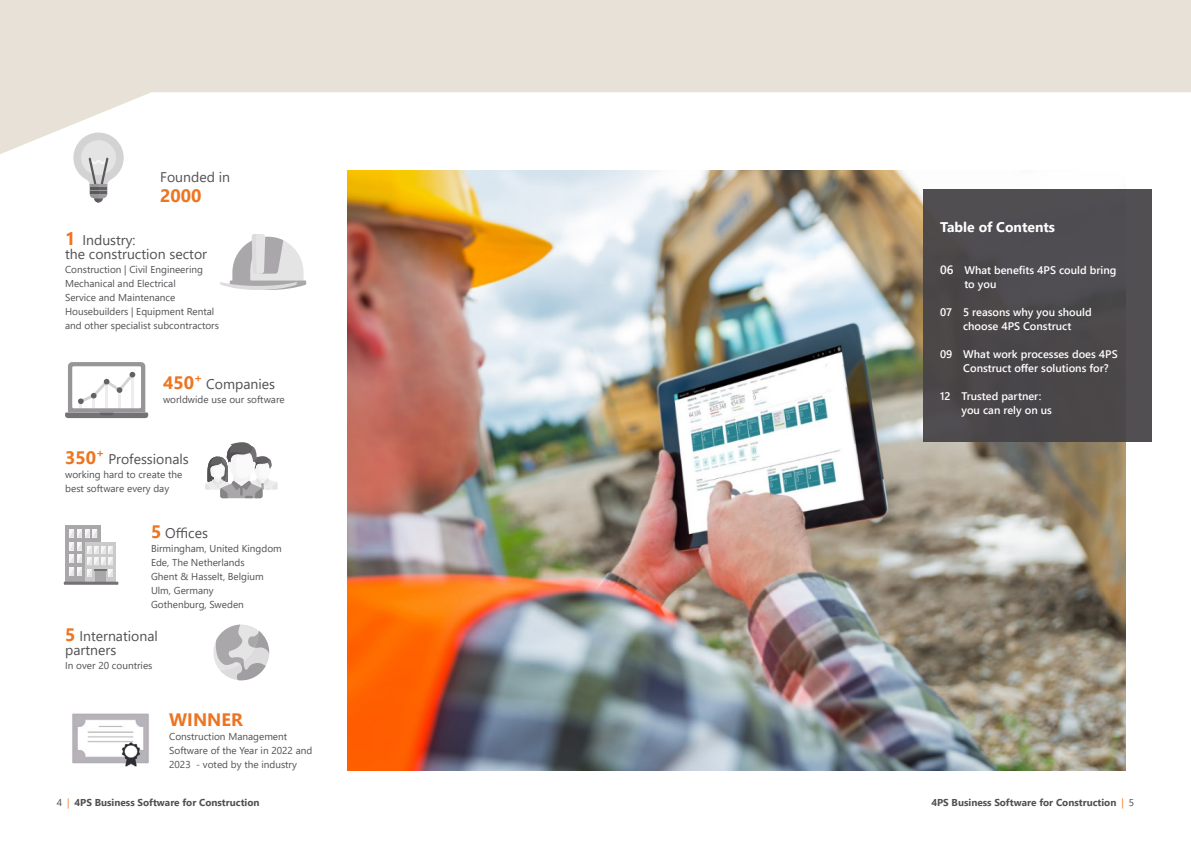
<style>
.page{position:relative;width:1191px;height:842px;background:#fff}
.page>*{position:absolute;margin:0;border:0;box-sizing:border-box;transform-origin:0 0}
.Kopje{font:700 18px "Segoe UI";color:#ed7521}
.Kopje-2{font:14px/14px "Segoe UI";color:#524f53}
.Kopje-3{font:700 14px "Segoe UI";color:#fff}
.platte_tekst{font:14px "Segoe UI";color:#524f53}
.platte_tekst-2{font:600 11px/14px "Segoe UI";color:#fff}
.Kopje-4{font:10px/14px "Segoe UI";color:#524f53}
.t1{font:700 10px "Segoe UI";color:#524f53}
.s1{font-weight:700;font-size:18px;color:#ed7521}
.s2{font-size:12px}
.s3{font-weight:400}
.s4{font-weight:400;color:#ed7521}
</style>
<div class="page">
<svg style="left:0;top:0;width:1191px;height:154px;fill:#e7e1d7"></svg>
<img style="left:348px;top:170px;width:777px;height:600px">
<div style="left:923px;top:189px;width:228px;height:253px;background:#4d494b"></div>
<svg style="left:73px;top:132px;width:51px;height:71px"></svg>
<svg style="left:205px;top:442px;width:72px;height:56px"></svg>
<svg style="left:213px;top:624px;width:56px;height:56px"></svg>
<div style="left:66px;top:525px;width:35px;height:57px;background:#a9a7a9"></div>
<div style="left:85px;top:542px;width:31px;height:40px;background:#cbcacb"></div>
<div style="left:95px;top:571px;width:10px;height:11px;background:#a9a7a9"></div>
<hr style="left:64px;top:582px;width:54px;height:3px;background:#757275">
<svg style="left:70px;top:529px;width:43px;height:48px"></svg>
<svg style="left:65px;top:362px;width:83px;height:56px"></svg>
<svg style="left:220px;top:234px;width:86px;height:56px"></svg>
<img style="left:72px;top:713px;width:77px;height:54px">
<p class="platte_tekst" style="left:160px;top:164px;width:71px">Founded in</p>
<p class="Kopje" style="left:160px;top:178px;width:43px">2000</p>
<p class="Kopje-2" style="left:65px;top:231px;width:144px"><span class="s1">1</span> Industry:<br>the construction sector</p>
<p class="Kopje-4" style="left:65px;top:261px;width:155px">Construction | Civil Engineering<br>Mechanical and Electrical<br>Service and Maintenance<br>Housebuilders | Equipment Rental and other specialist subcontractors</p>
<p class="Kopje" style="left:163px;top:366px;width:41px">450<sup>+</sup></p>
<p class="Kopje-2" style="left:206px;top:376px;width:70px">Companies</p>
<p class="Kopje-4" style="left:163px;top:392px;width:123px">worldwide use our software</p>
<p class="Kopje" style="left:65px;top:440px;width:41px">350<sup>+</sup></p>
<p class="Kopje-2" style="left:108px;top:451px;width:82px">Professionals</p>
<p class="Kopje-4" style="left:65px;top:466px;width:119px">working hard to create the best software every day</p>
<p class="Kopje-2" style="left:151px;top:524px;width:58px"><span class="s1">5</span> Offices</p>
<p class="Kopje-4" style="left:151px;top:540px;width:132px">Birmingham, United Kingdom<br>Ede, The Netherlands<br>Ghent &amp; Hasselt, Belgium<br>Ulm, Germany<br>Gothenburg, Sweden</p>
<p class="Kopje-2" style="left:65px;top:628px;width:94px"><span class="s1">5</span> International partners</p>
<p class="Kopje-4" style="left:65px;top:658px;width:89px">In over 20 countries</p>
<p class="Kopje-3" style="left:940px;top:214px;width:117px">Table of Contents</p>
<p class="platte_tekst-2" style="left:964px;top:262px;width:153px;text-indent:-24px"><span class="s2">06</span> What benefits 4PS could bring to you</p>
<p class="platte_tekst-2" style="left:940px;top:304px;width:153px;text-align:center">07 5 reasons why you should choose 4PS Construct</p>
<p class="platte_tekst-2" style="left:963px;top:346px;width:156px;text-indent:-23px">09 What work processes does 4PS<br>Construct offer solutions for?</p>
<p class="platte_tekst-2" style="left:961px;top:388px;width:92px;text-indent:-22px">12 Trusted partner: you can rely on us</p>
<p class="Kopje" style="left:169px;top:703px;width:75px">WINNER</p>
<p class="Kopje-4" style="left:169px;top:729px;width:145px">Construction Management<br>Software of the Year in 2022 and<br>2023 - voted by the industry</p>
<p class="t1" style="left:57px;top:793px;width:204px"><span class="s3">4</span> <span class="s4">|</span> 4PS Business Software for Construction</p>
<p class="t1" style="left:931px;top:793px;width:204px">4PS Business Software for Construction <span class="s4">|</span> <span class="s3">5</span></p>
</div>
